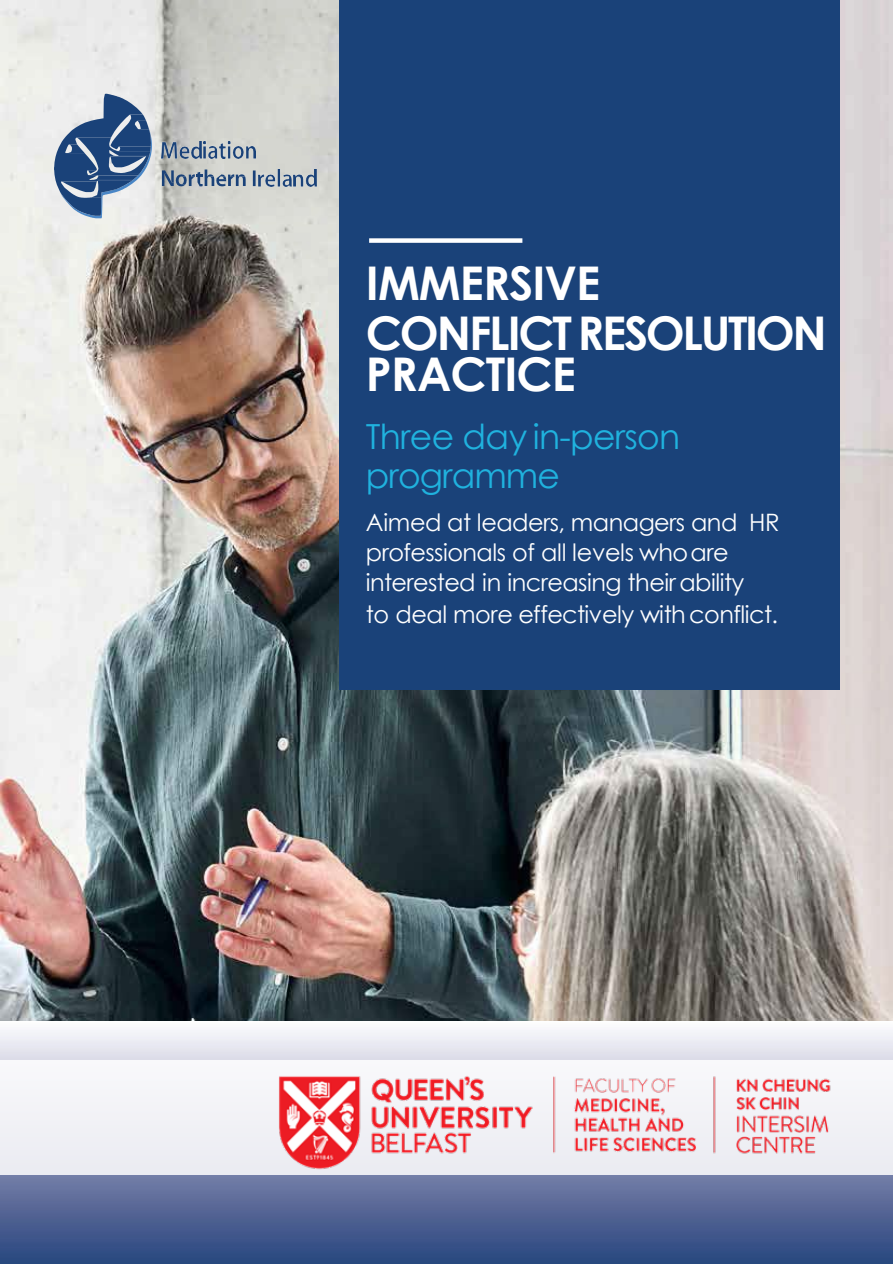
<style>
.page{position:relative;width:893px;height:1264px;background:#fff}
.page>*{position:absolute;margin:0;border:0;box-sizing:border-box;transform-origin:0 0}
.t1{font:700 46.5px/41.7px "Century Gothic";letter-spacing:-.045em;color:#fff}
.t2{font:700 46.5px "Century Gothic";letter-spacing:-.02em;color:#fff}
.t3{font:34.5px/39px "Century Gothic";letter-spacing:-.02em;color:#20b2de}
.t4{font:24px/30px "Century Gothic";letter-spacing:-.02em;color:#fff}
</style>
<div class="page">
<img style="left:0;top:0;width:892px;height:1020px">
<img style="left:0;top:1020px;width:892px;height:243px">
<div style="left:338px;top:0;width:501px;height:689px;background:#1a4279"></div>
<div style="left:369px;top:238px;width:153px;height:5px;background:#fff"></div>
<svg style="left:54px;top:94px;width:98px;height:124px;background:#7b91af"></svg>
<img style="left:161px;top:141px;width:40px;height:17px">
<img style="left:204px;top:142px;width:51px;height:16px">
<svg style="left:162px;top:169px;width:84px;height:17px"></svg>
<svg style="left:253px;top:170px;width:2px;height:16px"></svg>
<img style="left:258px;top:169px;width:33px;height:17px">
<img style="left:293px;top:169px;width:23px;height:17px">
<div style="left:0;top:1059px;width:892px;height:115px;background:#f3f3f7"></div>
<img style="left:279px;top:1076px;width:552px;height:94px">
<h1 class="t2" style="left:366px;top:248px;width:236px">IMMERSIVE</h1>
<h1 class="t1" style="left:366px;top:309px;width:462px">CONFLICT RESOLUTION<br>PRACTICE</h1>
<p class="t3" style="left:366px;top:417px;width:316px">Three day in-person programme</p>
<p class="t4" style="left:366px;top:506px;width:415px">Aimed at leaders, managers and HR professionals of all levels whoare interested in increasing their ability</p>
<p class="t4" style="left:366px;top:599px;width:414px">to deal more effectively with conflict.</p>
</div>
